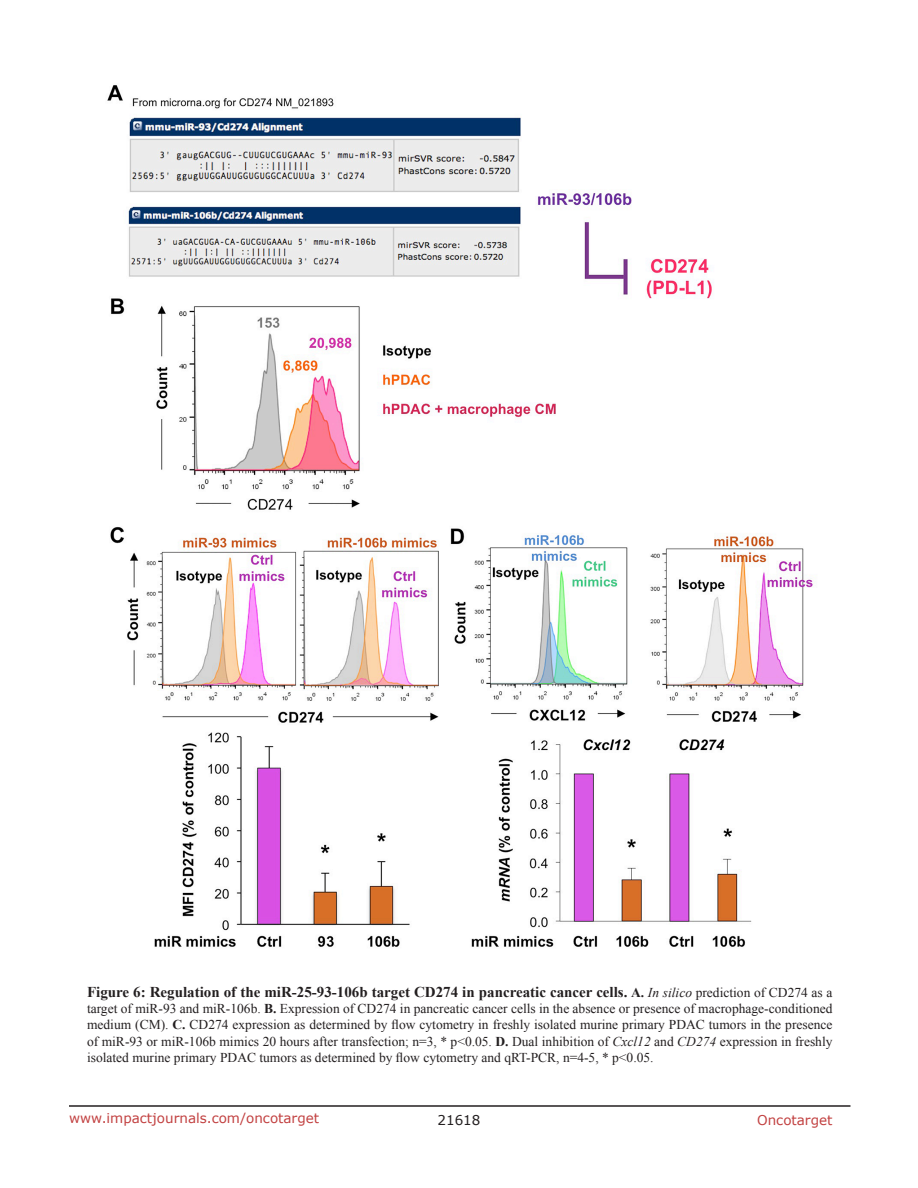
<style>
.page{position:relative;width:918px;height:1188px;background:#fff}
.page>*{position:absolute;margin:0;border:0;box-sizing:border-box;transform-origin:0 0}
.figuretext{font:700 15px "Times New Roman";color:#231f20}
.figuretext-2{font:13.5px/16.2px "Times New Roman";color:#231f20;text-align:justify}
.t1{font:13.5px "Verdana";color:#c24141}
.t2{font:13.5px "Verdana";color:#231f20}
.s1{font-size:13.5px}
.s2{font-weight:400;font-style:italic;font-size:13.5px}
.s3{font-weight:400;font-size:13.5px}
.s4{font-weight:700}
.s5{font-style:italic}
</style>
<div class="page">
<hr style="left:69px;top:1105px;width:781px;height:2px;background:#231f20">
<img style="left:107px;top:85px;width:709px;height:862px">
<p class="figuretext" style="left:87px;top:982px;width:747px">Figure 6: Regulation of the miR-25-93-106b target CD274 in pancreatic cancer cells. <span class="s1">A.</span> <span class="s2">In silico</span> <span class="s3">prediction of CD274 as a</span></p>
<p class="figuretext-2" style="left:87px;top:1000px;width:747px">target of miR-93 and miR-106b. <span class="s4">B.</span> Expression of CD274 in pancreatic cancer cells in the absence or presence of macrophage-conditioned medium (CM). <span class="s4">C.</span> CD274 expression as determined by flow cytometry in freshly isolated murine primary PDAC tumors in the presence of miR-93 or miR-106b mimics 20 hours after transfection; n=3, * p&lt;0.05. <span class="s4">D.</span> Dual inhibition of <span class="s5">Cxcl12</span> and <span class="s5">CD274</span> expression in freshly isolated murine primary PDAC tumors as determined by flow cytometry and qRT-PCR, n=4-5, * p&lt;0.05.</p>
<p class="t1" style="left:69px;top:1110px;width:252px">www.impactjournals.com/oncotarget</p>
<p class="t2" style="left:438px;top:1111px;width:44px">21618</p>
<p class="t1" style="left:757px;top:1111px;width:77px">Oncotarget</p>
</div>
